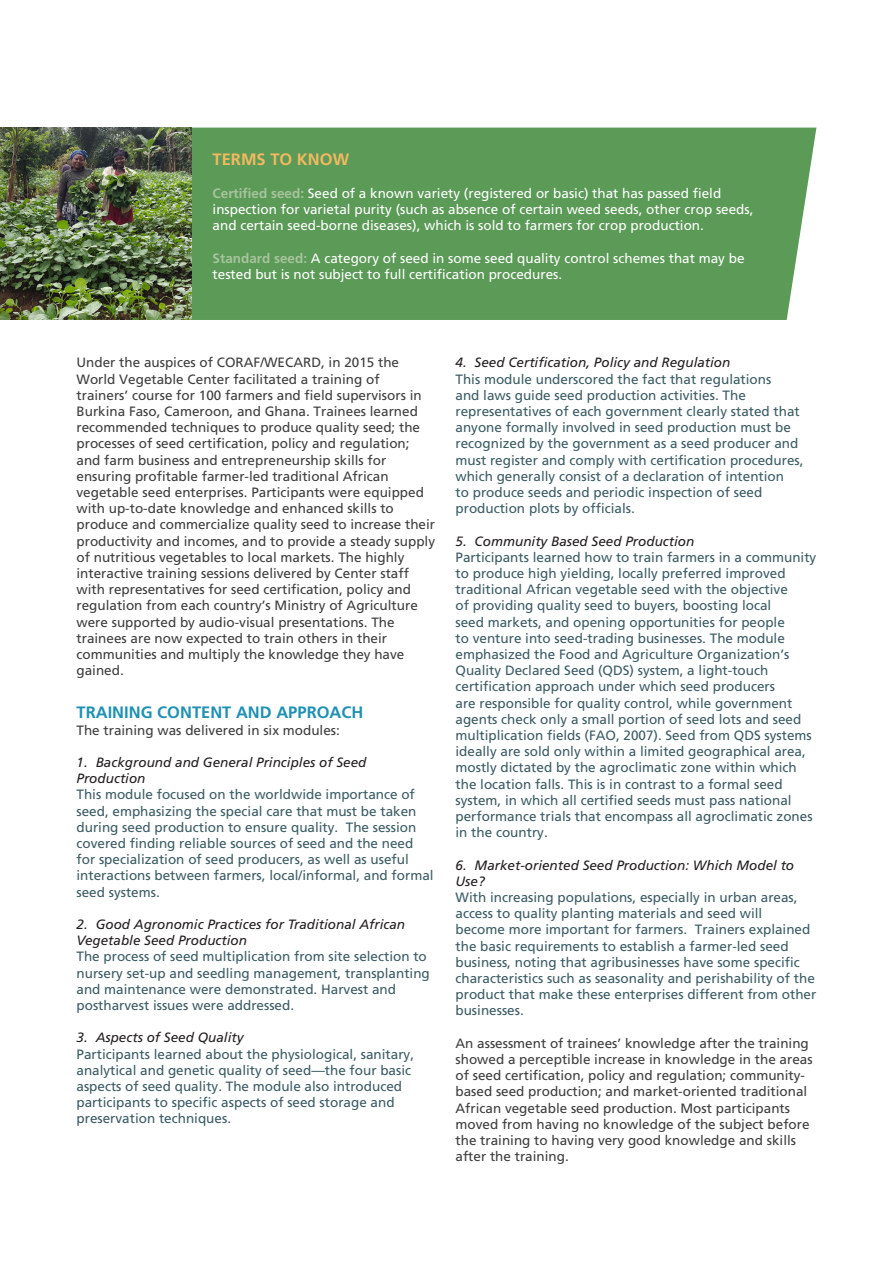
<style>
.page{position:relative;width:893px;height:1263px;background:#fff}
.page>*{position:absolute;margin:0;border:0;box-sizing:border-box;transform-origin:0 0}
.text{font:700 16.5px "Frutiger";color:#1f91b3}
.text-2{font:700 16.5px "Frutiger";color:#f3b961}
.text-3{font:13.5px/16.2px "Frutiger";color:#3c5c64}
.text-4{font:13.5px/16.2px "Frutiger";color:#3e3e3f}
.Terms_text{font:13.5px/16.2px "Frutiger";color:#fff}
.t1{font:italic 13.5px/16.2px "Frutiger";color:#231f20}
.s1{font-weight:700;color:#a7c49d}
</style>
<div class="page">
<div style="left:191px;top:128px;width:625px;height:192px;background:#5b9a57"></div>
<img style="left:0;top:128px;width:191px;height:192px">
<p class="text-2" style="left:213px;top:150px;width:138px">TERMS TO KNOW</p>
<p class="Terms_text" style="left:213px;top:185px;width:542px"><span class="s1">Certified seed:</span> Seed of a known variety (registered or basic) that has passed field inspection for varietal purity (such as absence of certain weed seeds, other crop seeds, and certain seed-borne diseases), which is sold to farmers for crop production.</p>
<p class="Terms_text" style="left:213px;top:250px;width:533px"><span class="s1">Standard seed:</span> A category of seed in some seed quality control schemes that may be tested but is not subject to full certification procedures.</p>
<p class="text-4" style="left:77px;top:355px;width:360px">Under the auspices of CORAF/WECARD, in 2015 the World Vegetable Center facilitated a training of<br>trainers’ course for 100 farmers and field supervisors in Burkina Faso, Cameroon, and Ghana. Trainees learned recommended techniques to produce quality seed; the processes of seed certification, policy and regulation; and farm business and entrepreneurship skills for ensuring profitable farmer-led traditional African vegetable seed enterprises. Participants were equipped with up-to-date knowledge and enhanced skills to produce and commercialize quality seed to increase their productivity and incomes, and to provide a steady supply of nutritious vegetables to local markets. The highly interactive training sessions delivered by Center staff with representatives for seed certification, policy and regulation from each country’s Ministry of Agriculture were supported by audio-visual presentations. The trainees are now expected to train others in their communities and multiply the knowledge they have gained.</p>
<p class="text" style="left:77px;top:703px;width:288px">TRAINING CONTENT AND APPROACH</p>
<p class="text-4" style="left:77px;top:722px;width:265px">The training was delivered in six modules:</p>
<p class="t1" style="left:77px;top:754px;width:291px">1. Background and General Principles of Seed<br>Production</p>
<p class="text-3" style="left:77px;top:787px;width:359px">This module focused on the worldwide importance of seed, emphasizing the special care that must be taken during seed production to ensure quality. The session covered finding reliable sources of seed and the need for specialization of seed producers, as well as useful interactions between farmers, local/informal, and formal seed systems.</p>
<p class="t1" style="left:77px;top:916px;width:330px">2. Good Agronomic Practices for Traditional African<br>Vegetable Seed Production</p>
<p class="text-3" style="left:77px;top:949px;width:355px">The process of seed multiplication from site selection to nursery set-up and seedling management, transplanting and maintenance were demonstrated. Harvest and postharvest issues were addressed.</p>
<p class="t1" style="left:77px;top:1030px;width:168px">3. Aspects of Seed Quality</p>
<p class="text-3" style="left:77px;top:1046px;width:339px">Participants learned about the physiological, sanitary, analytical and genetic quality of seed—the four basic aspects of seed quality. The module also introduced participants to specific aspects of seed storage and preservation techniques.</p>
<p class="t1" style="left:455px;top:355px;width:276px">4. Seed Certification, Policy and Regulation</p>
<p class="text-3" style="left:455px;top:371px;width:350px">This module underscored the fact that regulations<br>and laws guide seed production activities. The representatives of each government clearly stated that anyone formally involved in seed production must be recognized by the government as a seed producer and must register and comply with certification procedures, which generally consist of a declaration of intention<br>to produce seeds and periodic inspection of seed production plots by officials.</p>
<p class="t1" style="left:455px;top:533px;width:240px">5. Community Based Seed Production</p>
<p class="text-3" style="left:455px;top:549px;width:362px">Participants learned how to train farmers in a community to produce high yielding, locally preferred improved traditional African vegetable seed with the objective<br>of providing quality seed to buyers, boosting local<br>seed markets, and opening opportunities for people<br>to venture into seed-trading businesses. The module emphasized the Food and Agriculture Organization’s Quality Declared Seed (QDS) system, a light-touch certification approach under which seed producers<br>are responsible for quality control, while government agents check only a small portion of seed lots and seed multiplication fields (FAO, 2007). Seed from QDS systems ideally are sold only within a limited geographical area, mostly dictated by the agroclimatic zone within which the location falls. This is in contrast to a formal seed system, in which all certified seeds must pass national performance trials that encompass all agroclimatic zones in the country.</p>
<p class="t1" style="left:455px;top:857px;width:340px">6. Market-oriented Seed Production: Which Model to<br>Use?</p>
<p class="text-3" style="left:455px;top:889px;width:362px">With increasing populations, especially in urban areas, access to quality planting materials and seed will<br>become more important for farmers. Trainers explained the basic requirements to establish a farmer-led seed business, noting that agribusinesses have some specific characteristics such as seasonality and perishability of the product that make these enterprises different from other businesses.</p>
<p class="text-4" style="left:455px;top:1035px;width:359px">An assessment of trainees’ knowledge after the training showed a perceptible increase in knowledge in the areas of seed certification, policy and regulation; community&shy;based seed production; and market-oriented traditional African vegetable seed production. Most participants moved from having no knowledge of the subject before the training to having very good knowledge and skills after the training.</p>
</div>
